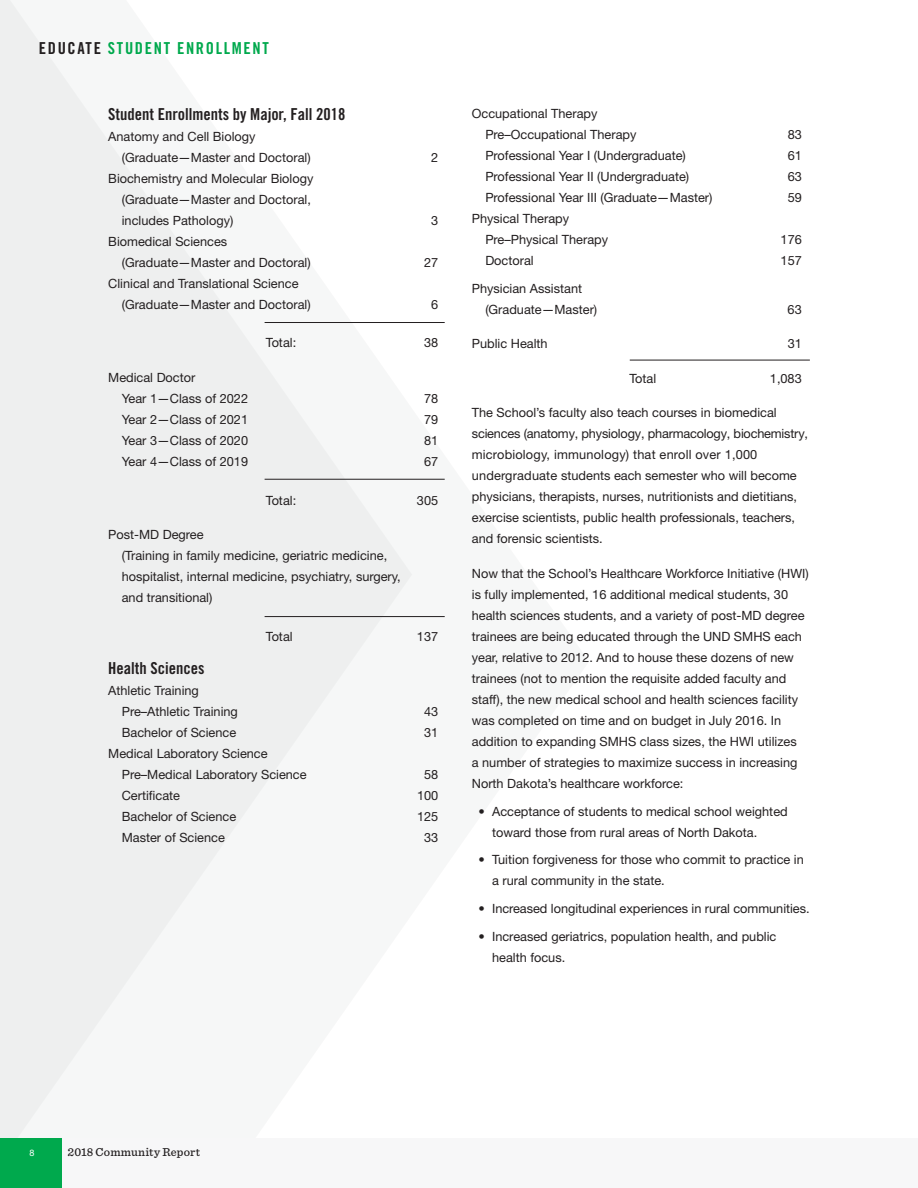
<style>
.page{position:relative;width:918px;height:1188px;background:#fff}
.page>*{position:absolute;margin:0;border:0;box-sizing:border-box;transform-origin:0 0}
.Subhead{font:16.5px "Trade Gothic LT Pro Bd Cn 20";color:#231f20}
.SectionMarker{font:16.5px "Trade Gothic LT Pro Bd Cn 20";letter-spacing:.1em;color:#00a94d}
.BodyCopy{font:12.75px/21px "Helvetica Neue";color:#231f20}
.BodyCopy_SubheadLead{font:12.75px/21px "Helvetica Neue";color:#231f20}
.t1{font:500 12px "Sentinel";letter-spacing:.015em;color:#231f20}
.t2{font:9px "Helvetica Neue";color:#fff}
.s1{color:#231f20}
</style>
<div class="page">
<svg style="left:0;top:0;width:412px;height:1138px;fill:#eeefef"></svg>
<hr style="left:265px;top:322px;width:180px;height:1px;background:#231f20">
<hr style="left:265px;top:479px;width:180px;height:1px;background:#231f20">
<hr style="left:265px;top:616px;width:180px;height:1px;background:#231f20">
<hr style="left:630px;top:360px;width:180px;height:1px;background:#231f20">
<div style="left:0;top:1138px;width:918px;height:50px;background:#f7f7f8"></div>
<div style="left:0;top:1138px;width:62px;height:50px;background:#00a94d"></div>
<p class="SectionMarker" style="left:39px;top:39px;width:232px"><span class="s1">EDUCATE</span> STUDENT ENROLLMENT</p>
<p class="Subhead" style="left:108px;top:104px;width:239px">Student Enrollments by Major, Fall 2018</p>
<p class="BodyCopy_SubheadLead" style="left:122px;top:126px;width:190px;text-indent:-14px">Anatomy and Cell Biology (Graduate—Master and Doctoral)</p>
<p class="BodyCopy_SubheadLead" style="left:122px;top:168px;width:193px;text-indent:-14px">Biochemistry and Molecular Biology (Graduate—Master and Doctoral, includes Pathology)</p>
<p class="BodyCopy_SubheadLead" style="left:122px;top:231px;width:190px;text-indent:-14px">Biomedical Sciences (Graduate—Master and Doctoral)</p>
<p class="BodyCopy_SubheadLead" style="left:122px;top:273px;width:190px;text-indent:-14px">Clinical and Translational Science (Graduate—Master and Doctoral)</p>
<p class="BodyCopy_SubheadLead" style="left:431px;top:147px;width:9px">2</p>
<p class="BodyCopy_SubheadLead" style="left:431px;top:210px;width:9px">3</p>
<p class="BodyCopy_SubheadLead" style="left:424px;top:252px;width:16px">27</p>
<p class="BodyCopy_SubheadLead" style="left:431px;top:294px;width:9px">6</p>
<p class="BodyCopy" style="left:122px;top:366px;width:128px;text-indent:-14px">Medical Doctor<br>Year 1—Class of 2022</p>
<p class="BodyCopy" style="left:266px;top:332px;width:32px">Total:</p>
<p class="BodyCopy" style="left:424px;top:332px;width:16px">38</p>
<p class="BodyCopy" style="left:424px;top:387px;width:16px">78</p>
<p class="BodyCopy" style="left:122px;top:408px;width:128px">Year 2—Class of 2021</p>
<p class="BodyCopy" style="left:424px;top:408px;width:16px">79</p>
<p class="BodyCopy" style="left:122px;top:429px;width:128px">Year 3—Class of 2020</p>
<p class="BodyCopy" style="left:424px;top:429px;width:16px">81</p>
<p class="BodyCopy" style="left:122px;top:450px;width:128px">Year 4—Class of 2019</p>
<p class="BodyCopy" style="left:424px;top:450px;width:16px">67</p>
<p class="BodyCopy" style="left:266px;top:489px;width:32px">Total:</p>
<p class="BodyCopy" style="left:417px;top:489px;width:23px">305</p>
<p class="BodyCopy" style="left:122px;top:524px;width:281px;text-indent:-14px">Post-MD Degree<br>(Training in family medicine, geriatric medicine, hospitalist, internal medicine, psychiatry, surgery, and transitional)</p>
<p class="BodyCopy" style="left:266px;top:626px;width:28px">Total</p>
<p class="BodyCopy" style="left:417px;top:626px;width:23px">137</p>
<p class="Subhead" style="left:108px;top:659px;width:98px">Health Sciences</p>
<p class="BodyCopy_SubheadLead" style="left:122px;top:680px;width:118px;text-indent:-14px">Athletic Training<br>Pre–Athletic Training</p>
<p class="BodyCopy_SubheadLead" style="left:424px;top:701px;width:16px">43</p>
<p class="BodyCopy_SubheadLead" style="left:122px;top:722px;width:116px">Bachelor of Science</p>
<p class="BodyCopy_SubheadLead" style="left:424px;top:722px;width:16px">31</p>
<p class="BodyCopy_SubheadLead" style="left:122px;top:743px;width:186px;text-indent:-14px">Medical Laboratory Science<br>Pre–Medical Laboratory Science</p>
<p class="BodyCopy_SubheadLead" style="left:424px;top:764px;width:16px">58</p>
<p class="BodyCopy_SubheadLead" style="left:122px;top:785px;width:60px">Certificate</p>
<p class="BodyCopy_SubheadLead" style="left:417px;top:785px;width:23px">100</p>
<p class="BodyCopy_SubheadLead" style="left:122px;top:806px;width:116px">Bachelor of Science</p>
<p class="BodyCopy_SubheadLead" style="left:417px;top:806px;width:23px">125</p>
<p class="BodyCopy_SubheadLead" style="left:122px;top:827px;width:105px">Master of Science</p>
<p class="BodyCopy_SubheadLead" style="left:424px;top:827px;width:16px">33</p>
<p class="BodyCopy_SubheadLead" style="left:485px;top:103px;width:153px;text-indent:-14px">Occupational Therapy<br>Pre–Occupational Therapy</p>
<p class="BodyCopy_SubheadLead" style="left:788px;top:124px;width:16px">83</p>
<p class="BodyCopy_SubheadLead" style="left:485px;top:145px;width:202px">Professional Year I (Undergraduate)</p>
<p class="BodyCopy_SubheadLead" style="left:788px;top:145px;width:16px">61</p>
<p class="BodyCopy_SubheadLead" style="left:485px;top:166px;width:205px">Professional Year II (Undergraduate)</p>
<p class="BodyCopy_SubheadLead" style="left:788px;top:166px;width:16px">63</p>
<p class="BodyCopy_SubheadLead" style="left:485px;top:187px;width:229px">Professional Year III (Graduate—Master)</p>
<p class="BodyCopy_SubheadLead" style="left:788px;top:187px;width:16px">59</p>
<p class="BodyCopy_SubheadLead" style="left:485px;top:208px;width:124px;text-indent:-14px">Physical Therapy<br>Pre–Physical Therapy</p>
<p class="BodyCopy_SubheadLead" style="left:781px;top:229px;width:23px">176</p>
<p class="BodyCopy_SubheadLead" style="left:485px;top:250px;width:50px">Doctoral</p>
<p class="BodyCopy_SubheadLead" style="left:781px;top:250px;width:23px">157</p>
<p class="BodyCopy" style="left:485px;top:278px;width:113px;text-indent:-14px">Physician Assistant (Graduate—Master)</p>
<p class="BodyCopy" style="left:788px;top:299px;width:16px">63</p>
<p class="BodyCopy" style="left:472px;top:333px;width:77px">Public Health</p>
<p class="BodyCopy" style="left:788px;top:333px;width:16px">31</p>
<p class="BodyCopy" style="left:629px;top:368px;width:28px">Total</p>
<p class="BodyCopy" style="left:770px;top:368px;width:33px">1,083</p>
<p class="BodyCopy" style="left:472px;top:402px;width:338px">The School’s faculty also teach courses in biomedical sciences (anatomy, physiology, pharmacology, biochemistry, microbiology, immunology) that enroll over 1,000 undergraduate students each semester who will become physicians, therapists, nurses, nutritionists and dietitians, exercise scientists, public health professionals, teachers, and forensic scientists.</p>
<p class="BodyCopy" style="left:472px;top:563px;width:338px">Now that the School’s Healthcare Workforce Initiative (HWI) is fully implemented, 16 additional medical students, 30 health sciences students, and a variety of post-MD degree trainees are being educated through the UND SMHS each year, relative to 2012. And to house these dozens of new trainees (not to mention the requisite added faculty and staff), the new medical school and health sciences facility was completed on time and on budget in July 2016. In addition to expanding SMHS class sizes, the HWI utilizes<br>a number of strategies to maximize success in increasing North Dakota’s healthcare workforce:</p>
<p class="BodyCopy" style="left:492px;top:800px;width:297px;text-indent:-14px">• Acceptance of students to medical school weighted toward those from rural areas of North Dakota.</p>
<p class="BodyCopy" style="left:492px;top:849px;width:313px;text-indent:-14px">• Tuition forgiveness for those who commit to practice in a rural community in the state.</p>
<p class="BodyCopy" style="left:479px;top:898px;width:333px">• Increased longitudinal experiences in rural communities.</p>
<p class="BodyCopy" style="left:492px;top:926px;width:286px;text-indent:-14px">• Increased geriatrics, population health, and public health focus.</p>
<p class="t2" style="left:30px;top:1147px;width:7px">8</p>
<p class="t1" style="left:68px;top:1143px;width:134px">2018 Community Report</p>
</div>
